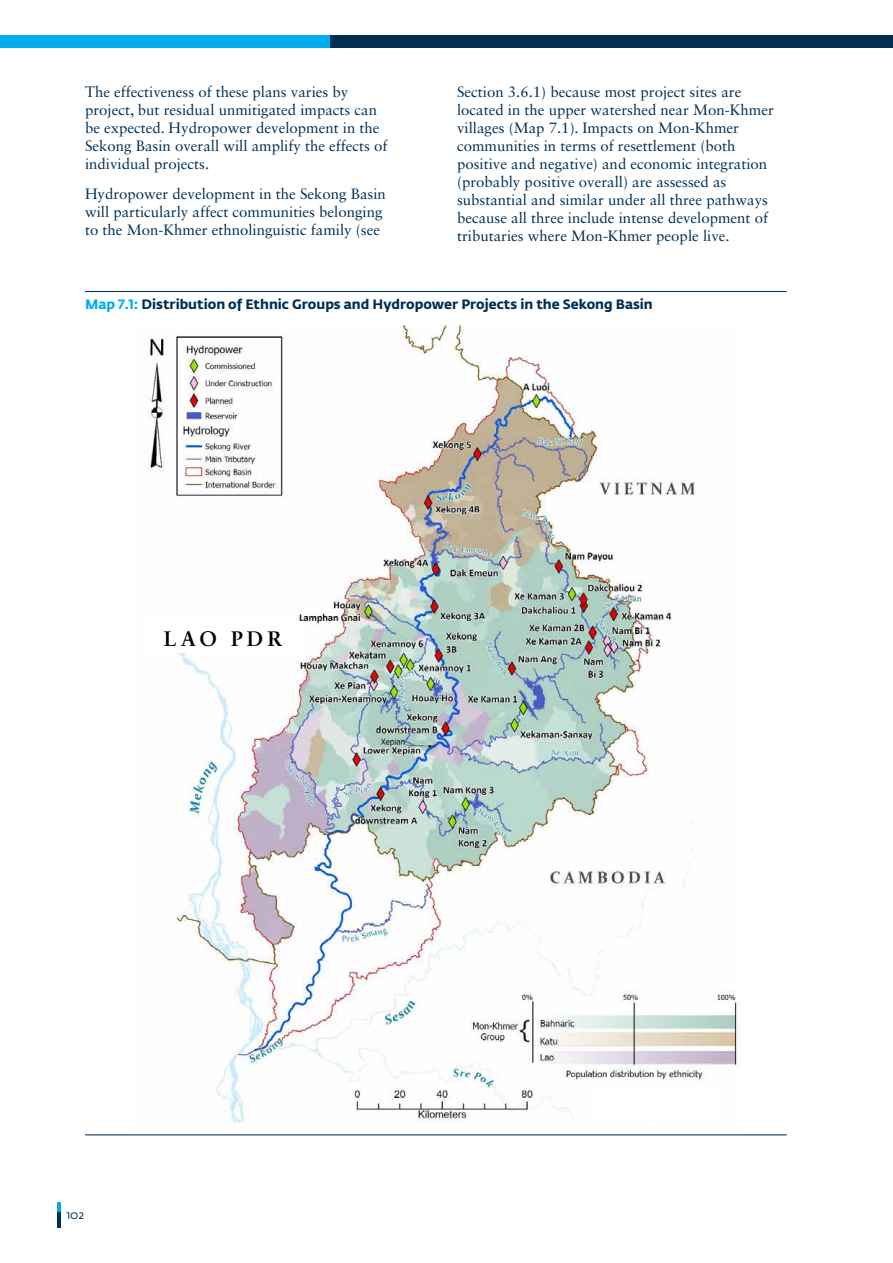
<style>
.page{position:relative;width:893px;height:1263px;background:#fff}
.page>*{position:absolute;margin:0;border:0;box-sizing:border-box;transform-origin:0 0}
.t1{font:700 21px "Sabon LT Std";letter-spacing:.2em;color:#000}
.t2{font:15px/18px "Sabon LT Std";color:#002f54}
.t3{font:700 13.5px "Fedra Sans Std";color:#002f54}
.t4{font:12px "Fedra Sans Std";color:#002f54}
.s1{color:#00aeef}
</style>
<div class="page">
<div style="left:0;top:35px;width:331px;height:13px;background:#00aeef"></div>
<div style="left:331px;top:35px;width:562px;height:13px;background:#002f54"></div>
<hr style="left:57px;top:1202px;width:3px;height:25px;background:#002f54">
<svg style="left:57px;top:1202px;width:3px;height:10px"></svg>
<hr style="left:85px;top:291px;width:702px;height:1px;background:#002f54">
<img style="left:148px;top:324px;width:593px;height:800px">
<div style="left:595px;top:1090px;width:119px;height:31px;background:#fff"></div>
<div style="left:144px;top:622px;width:158px;height:31px;background:#fff"></div>
<hr style="left:85px;top:1134px;width:702px;height:1px;background:#002f54">
<p class="t2" style="left:85px;top:82px;width:304px">The effectiveness of these plans varies by project, but residual unmitigated impacts can be expected. Hydropower development in the Sekong Basin overall will amplify the effects of individual projects.</p>
<p class="t2" style="left:85px;top:185px;width:302px">Hydropower development in the Sekong Basin will particularly affect communities belonging to the Mon-Khmer ethnolinguistic family (see</p>
<p class="t2" style="left:457px;top:82px;width:318px">Section 3.6.1) because most project sites are located in the upper watershed near Mon-Khmer villages (Map 7.1). Impacts on Mon-Khmer communities in terms of resettlement (both positive and negative) and economic integration (probably positive overall) are assessed as substantial and similar under all three pathways because all three include intense development of tributaries where Mon-Khmer people live.</p>
<p class="t3" style="left:85px;top:296px;width:569px"><span class="s1">Map 7.1:</span> Distribution of Ethnic Groups and Hydropower Projects in the Sekong Basin</p>
<h1 class="t1" style="left:164px;top:625px;width:120px">LAO PDR</h1>
<p class="t4" style="left:66px;top:1208px;width:20px">102</p>
</div>
